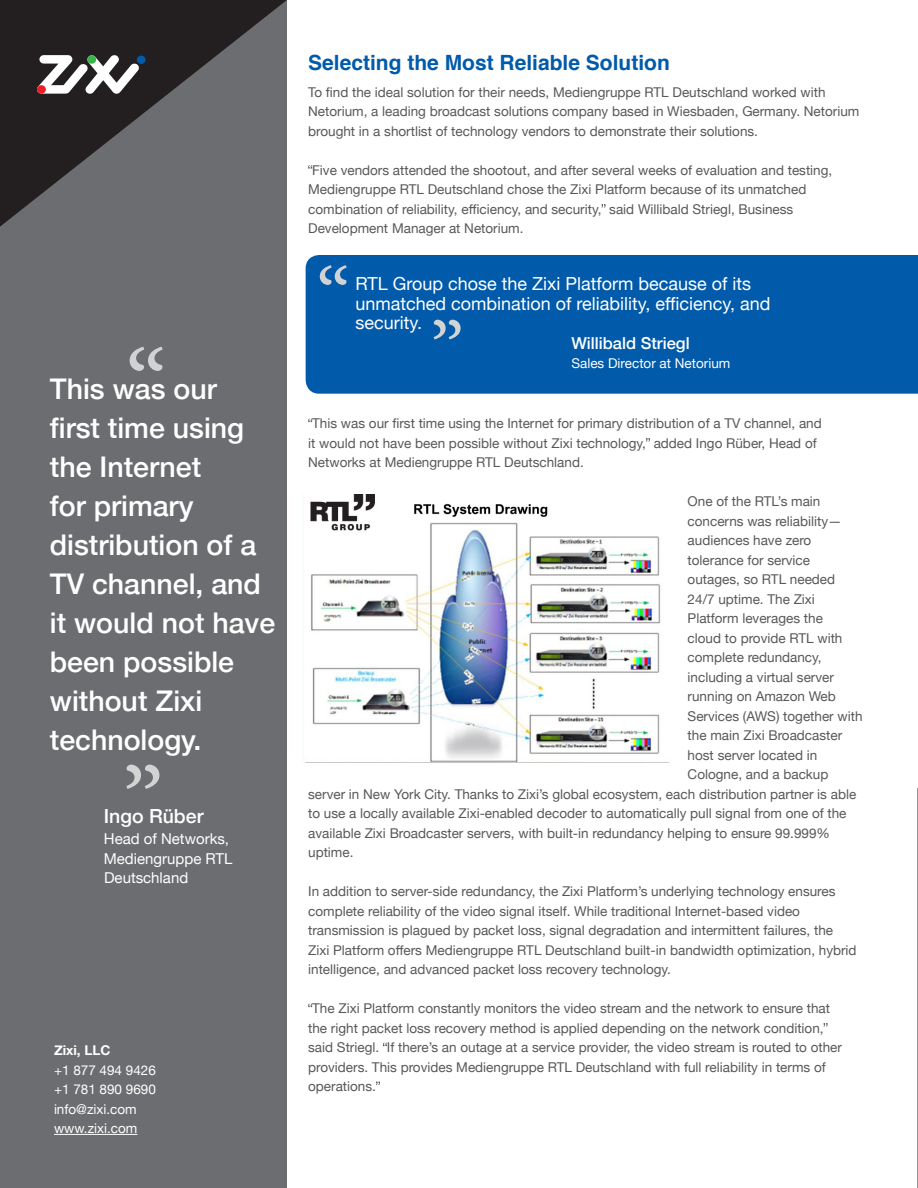
<style>
.page{position:relative;width:918px;height:1188px;background:#fff}
.page>*{position:absolute;margin:0;border:0;box-sizing:border-box;transform-origin:0 0}
.Body_Copy{font:500 28.5px/39px "Helvetica Neue";color:#fff}
.Body_Copy-2{font:700 21px "Helvetica";color:#015aaa}
.Body_Copy-3{font:500 19.5px "Helvetica Neue";color:#fff}
.Body_Copy-4{font:18px/19.5px "Helvetica Neue";color:#fff}
.Body_Copy-5{font:500 16.5px "Helvetica Neue";color:#fff}
.Body_Copy-6{font:15px/19.5px "Helvetica Neue";color:#fff}
.Sub_header{font:13.5px/19.5px "Helvetica Neue";color:#57585a}
.Body_Copy-7{font:13.5px "Helvetica Neue";color:#fff}
.Body_Copy-8{font:700 13.5px "Helvetica Neue";color:#fff}
</style>
<div class="page">
<svg style="left:308px;top:165px;width:4px;height:4px"></svg>
<svg style="left:308px;top:419px;width:4px;height:3px"></svg>
<svg style="left:646px;top:438px;width:4px;height:4px"></svg>
<svg style="left:308px;top:1004px;width:4px;height:3px"></svg>
<svg style="left:824px;top:1023px;width:4px;height:4px"></svg>
<svg style="left:383px;top:1043px;width:4px;height:3px"></svg>
<svg style="left:376px;top:1082px;width:4px;height:3px"></svg>
<div style="left:0;top:0;width:287px;height:1188px;background:#6c6d70"></div>
<svg style="left:0;top:0;width:287px;height:227px"></svg>
<svg style="left:36px;top:55px;width:104px;height:39px;background:#8b8989"></svg>
<div style="left:37px;top:85px;width:9px;height:9px;background:#ee1d23;border-radius:50%"></div>
<div style="left:87px;top:55px;width:9px;height:9px;background:#3ab54a;border-radius:50%"></div>
<div style="left:137px;top:56px;width:9px;height:8px;background:#015aaa;border-radius:50%"></div>
<div style="left:306px;top:255px;width:612px;height:139px;background:#015aaa"></div>
<div style="left:355px;top:273px;width:438px;height:106px;background:#015aaa"></div>
<svg style="left:320px;top:265px;width:27px;height:20px"></svg>
<svg style="left:434px;top:320px;width:27px;height:19px"></svg>
<hr style="left:54px;top:1134px;width:83px;height:1px;background:#fff">
<hr style="left:917px;top:788px;width:1px;height:400px;background:#000">
<img style="left:310px;top:495px;width:351px;height:267px">
<svg style="left:130px;top:347px;width:33px;height:24px"></svg>
<svg style="left:126px;top:765px;width:33px;height:24px"></svg>
<p class="Body_Copy" style="left:50px;top:367px;width:227px">This was our<br>first time using the Internet<br>for primary distribution of a<br>TV channel, and it would not have been possible without Zixi technology.</p>
<p class="Body_Copy-3" style="left:104px;top:801px;width:101px">Ingo Rüber</p>
<p class="Body_Copy-6" style="left:104px;top:830px;width:130px">Head of Networks,<br>Mediengruppe RTL<br>Deutschland</p>
<p class="Body_Copy-8" style="left:54px;top:1040px;width:58px">Zixi, LLC</p>
<p class="Body_Copy-7" style="left:54px;top:1060px;width:103px">+1 877 494 9426</p>
<p class="Body_Copy-7" style="left:54px;top:1080px;width:103px">+1 781 890 9690</p>
<p class="Body_Copy-7" style="left:54px;top:1099px;width:84px">info@zixi.com</p>
<p class="Body_Copy-7" style="left:54px;top:1119px;width:85px">www.zixi.com</p>
<p class="Body_Copy-2" style="left:308px;top:45px;width:363px">Selecting the Most Reliable Solution</p>
<p class="Sub_header" style="left:308px;top:83px;width:553px">To find the ideal solution for their needs, Mediengruppe RTL Deutschland worked with<br>Netorium, a leading broadcast solutions company based in Wiesbaden, Germany. Netorium brought in a shortlist of technology vendors to demonstrate their solutions.</p>
<p class="Sub_header" style="left:308px;top:161px;width:526px">Five vendors attended the shootout, and after several weeks of evaluation and testing, Mediengruppe RTL Deutschland chose the Zixi Platform because of its unmatched combination of reliability, efficiency, and security, said Willibald Striegl, Business Development Manager at Netorium.</p>
<p class="Body_Copy-4" style="left:355px;top:275px;width:417px">RTL Group chose the Zixi Platform because of its unmatched combination of reliability, efficiency, and security.</p>
<p class="Body_Copy-5" style="left:571px;top:329px;width:120px">Willibald Striegl</p>
<p class="Body_Copy-7" style="left:571px;top:354px;width:161px">Sales Director at Netorium</p>
<p class="Sub_header" style="left:308px;top:414px;width:515px">This was our first time using the Internet for primary distribution of a TV channel, and it would not have been possible without Zixi technology, added Ingo Rüber, Head of<br>Networks at Mediengruppe RTL Deutschland.</p>
<p class="Sub_header" style="left:688px;top:492px;width:134px">One of the RTL’s main</p>
<p class="Sub_header" style="left:688px;top:512px;width:155px">concerns was reliability—</p>
<p class="Sub_header" style="left:688px;top:531px;width:125px">audiences have zero</p>
<p class="Sub_header" style="left:688px;top:551px;width:124px">tolerance for service</p>
<p class="Sub_header" style="left:688px;top:570px;width:149px">outages, so RTL needed</p>
<p class="Sub_header" style="left:688px;top:590px;width:129px">24/7 uptime. The Zixi</p>
<p class="Sub_header" style="left:688px;top:609px;width:137px">Platform leverages the</p>
<p class="Sub_header" style="left:688px;top:629px;width:156px">cloud to provide RTL with</p>
<p class="Sub_header" style="left:688px;top:648px;width:136px">complete redundancy,</p>
<p class="Sub_header" style="left:688px;top:668px;width:148px">including a virtual server</p>
<p class="Sub_header" style="left:688px;top:687px;width:150px">running on Amazon Web</p>
<p class="Sub_header" style="left:688px;top:707px;width:176px">Services (AWS) together with</p>
<p class="Sub_header" style="left:688px;top:726px;width:156px">the main Zixi Broadcaster</p>
<p class="Sub_header" style="left:688px;top:746px;width:131px">host server located in</p>
<p class="Sub_header" style="left:688px;top:765px;width:142px">Cologne, and a backup</p>
<p class="Sub_header" style="left:308px;top:785px;width:550px">server in New York City. Thanks to Zixi’s global ecosystem, each distribution partner is able</p>
<p class="Sub_header" style="left:308px;top:804px;width:540px">to use a locally available Zixi-enabled decoder to automatically pull signal from one of the</p>
<p class="Sub_header" style="left:308px;top:824px;width:523px">available Zixi Broadcaster servers, with built-in redundancy helping to ensure 99.999%</p>
<p class="Sub_header" style="left:308px;top:843px;width:47px">uptime.</p>
<p class="Sub_header" style="left:308px;top:882px;width:550px">In addition to server-side redundancy, the Zixi Platform’s underlying technology ensures complete reliability of the video signal itself. While traditional Internet-based video transmission is plagued by packet loss, signal degradation and intermittent failures, the Zixi Platform offers Mediengruppe RTL Deutschland built-in bandwidth optimization, hybrid intelligence, and advanced packet loss recovery technology.</p>
<p class="Sub_header" style="left:308px;top:999px;width:535px">The Zixi Platform constantly monitors the video stream and the network to ensure that the right packet loss recovery method is applied depending on the network condition, said Striegl. If there’s an outage at a service provider, the video stream is routed to other providers. This provides Mediengruppe RTL Deutschland with full reliability in terms of operations.</p>
</div>
